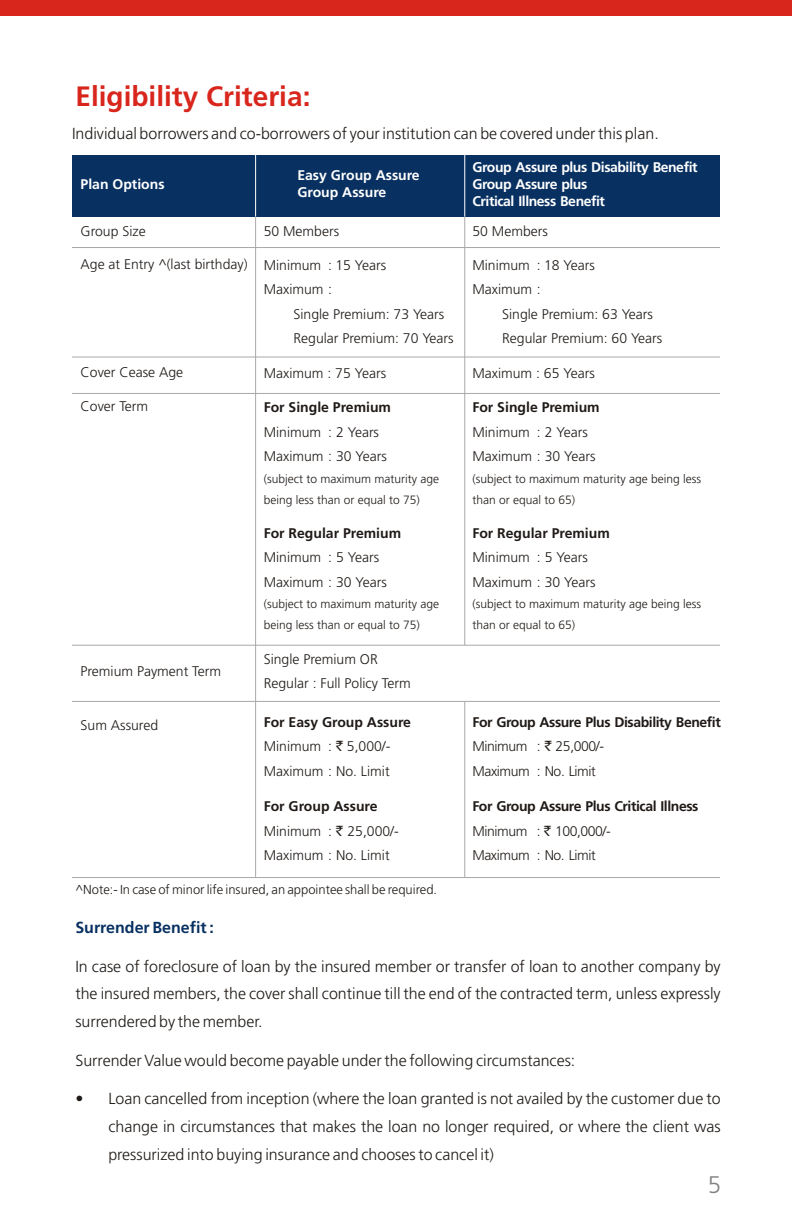
<style>
.page{position:relative;width:792px;height:1224px;background:#fff}
.page>*{position:absolute;margin:0;border:0;box-sizing:border-box;transform-origin:0 0}
.t1{font:700 28px "Frutiger";color:#d9261c}
.t2{font:300 24px "Frutiger";color:#828282}
.t3{font:300 16px/27.8px "Frutiger";color:#1f1a17;text-align:justify}
.t4{font:700 16px "Frutiger";color:#083061}
.t5{font:300 14px/24.4px "Frutiger";color:#1f1a17}
.t6{font:700 14px/24.6px "Frutiger";letter-spacing:-.03em;color:#1f1a17}
.t7{font:700 14px/16.6px "Frutiger";letter-spacing:-.03em;color:#fff}
.t8{font:700 14px "Frutiger";color:#1f1a17}
.t9{font:700 14px/16.6px "Frutiger";color:#fff}
.t10{font:300 13px "Frutiger";color:#1f1a17}
.t11{font:300 12px/20.8px "Frutiger";color:#1f1a17}
.s1{font-weight:700}
.s2{font-family:"Rupee Foradian";font-weight:400}
.s3{font-weight:300}
</style>
<div class="page">
<div style="left:0;top:0;width:792px;height:15px;background:#d9261c"></div>
<hr style="left:72px;top:247px;width:648px;height:1px;background:#aba8a8">
<hr style="left:72px;top:357px;width:648px;height:1px;background:#aba8a8">
<div style="left:72px;top:155px;width:648px;height:61px;background:#083061"></div>
<hr style="left:255px;top:216px;width:1px;height:662px;background:#aba8a8">
<hr style="left:255px;top:155px;width:1px;height:61px;background:#fff">
<hr style="left:72px;top:393px;width:648px;height:1px;background:#aba8a8">
<hr style="left:72px;top:645px;width:648px;height:1px;background:#aba8a8">
<hr style="left:72px;top:701px;width:648px;height:1px;background:#aba8a8">
<hr style="left:72px;top:877px;width:648px;height:1px;background:#aba8a8">
<hr style="left:464px;top:216px;width:1px;height:429px;background:#aba8a8">
<hr style="left:464px;top:155px;width:2px;height:61px;background:#fff">
<hr style="left:464px;top:701px;width:1px;height:177px;background:#aba8a8">
<h1 class="t1" style="left:75px;top:85px;width:237px">Eligibility Criteria:</h1>
<p class="t3" style="left:72px;top:121px;width:588px">Individual borrowers and co-borrowers of your institution can be covered under this plan.</p>
<p class="t7" style="left:472px;top:161px;width:227px">Group Assure plus Disability Benefit<br>Group Assure plus<br>Critical Illness Benefit</p>
<p class="t5" style="left:472px;top:221px;width:77px">50 Members</p>
<p class="t5" style="left:472px;top:254px;width:124px">Minimum : 18 Years<br>Maximum :</p>
<p class="t5" style="left:502px;top:303px;width:162px">Single Premium: 63 Years<br>Regular Premium: 60 Years</p>
<p class="t5" style="left:81px;top:361px;width:104px">Cover Cease Age</p>
<p class="t5" style="left:264px;top:362px;width:124px">Maximum : 75 Years</p>
<p class="t5" style="left:472px;top:362px;width:124px">Maximum : 65 Years</p>
<p class="t5" style="left:81px;top:396px;width:69px">Cover Term</p>
<p class="t8" style="left:264px;top:402px;width:129px">For Single Premium</p>
<p class="t5" style="left:264px;top:421px;width:125px">Minimum : 2 Years<br>Maximum : 30 Years</p>
<p class="t11" style="left:264px;top:469px;width:177px">(subject to maximum maturity age being less than or equal to 75)</p>
<p class="t8" style="left:264px;top:528px;width:139px">For Regular Premium</p>
<p class="t5" style="left:264px;top:547px;width:125px">Minimum : 5 Years<br>Maximum : 30 Years</p>
<p class="t11" style="left:264px;top:595px;width:177px">(subject to maximum maturity age being less than or equal to 75)</p>
<p class="t9" style="left:81px;top:177px;width:86px">Plan Options</p>
<p class="t9" style="left:297px;top:169px;width:124px">Easy Group Assure<br>Group Assure</p>
<p class="t5" style="left:264px;top:221px;width:77px">50 Members</p>
<p class="t5" style="left:264px;top:254px;width:124px">Minimum : 15 Years<br>Maximum :</p>
<p class="t5" style="left:293px;top:303px;width:162px">Single Premium: 73 Years<br>Regular Premium: 70 Years</p>
<p class="t5" style="left:81px;top:220px;width:67px">Group Size</p>
<p class="t5" style="left:81px;top:254px;width:169px">Age at Entry ^(last birthday)</p>
<p class="t8" style="left:472px;top:402px;width:129px">For Single Premium</p>
<p class="t5" style="left:472px;top:421px;width:125px">Minimum : 2 Years<br>Maximum : 30 Years</p>
<p class="t11" style="left:472px;top:469px;width:230px">(subject to maximum maturity age being less than or equal to 65)</p>
<p class="t8" style="left:472px;top:528px;width:139px">For Regular Premium</p>
<p class="t5" style="left:472px;top:547px;width:125px">Minimum : 5 Years<br>Maximum : 30 Years</p>
<p class="t11" style="left:472px;top:595px;width:230px">(subject to maximum maturity age being less than or equal to 65)</p>
<p class="t5" style="left:81px;top:661px;width:142px">Premium Payment Term</p>
<p class="t5" style="left:264px;top:648px;width:148px">Single Premium OR<br>Regular : Full Policy Term</p>
<p class="t5" style="left:81px;top:714px;width:79px">Sum Assured</p>
<p class="t5" style="left:264px;top:711px;width:149px"><span class="s1">For Easy Group Assure<br></span>Minimum : <span class="s2">`</span> 5,000/-<br>Maximum : No. Limit</p>
<p class="t5" style="left:264px;top:795px;width:137px"><span class="s1">For Group Assure<br></span>Minimum : <span class="s2">`</span> 25,000/-<br>Maximum : No. Limit</p>
<p class="t10" style="left:75px;top:884px;width:363px">^Note:- In case of minor life insured, an appointee shall be required.</p>
<p class="t6" style="left:472px;top:711px;width:250px">For Group Assure Plus Disability Benefit<br><span class="s3">Minimum :</span> <span class="s2">`</span> <span class="s3">25,000/-<br>Maximum : No. Limit</span></p>
<p class="t6" style="left:472px;top:795px;width:227px">For Group Assure Plus Critical Illness<br><span class="s3">Minimum :</span> <span class="s2">`</span> <span class="s3">100,000/-<br>Maximum : No. Limit</span></p>
<p class="t4" style="left:75px;top:921px;width:140px">Surrender Benefit :</p>
<p class="t3" style="left:75px;top:954px;width:647px">In case of foreclosure of loan by the insured member or transfer of loan to another company by the insured members, the cover shall continue till the end of the contracted term, unless expressly surrendered by the member.</p>
<p class="t3" style="left:75px;top:1048px;width:501px">Surrender Value would become payable under the following circumstances:</p>
<p class="t3" style="left:108px;top:1086px;width:614px;text-indent:-33px">• Loan cancelled from inception (where the loan granted is not availed by the customer due to change in circumstances that makes the loan no longer required, or where the client was pressurized into buying insurance and chooses to cancel it)</p>
<h2 class="t2" style="left:708px;top:1175px;width:15px">5</h2>
</div>
